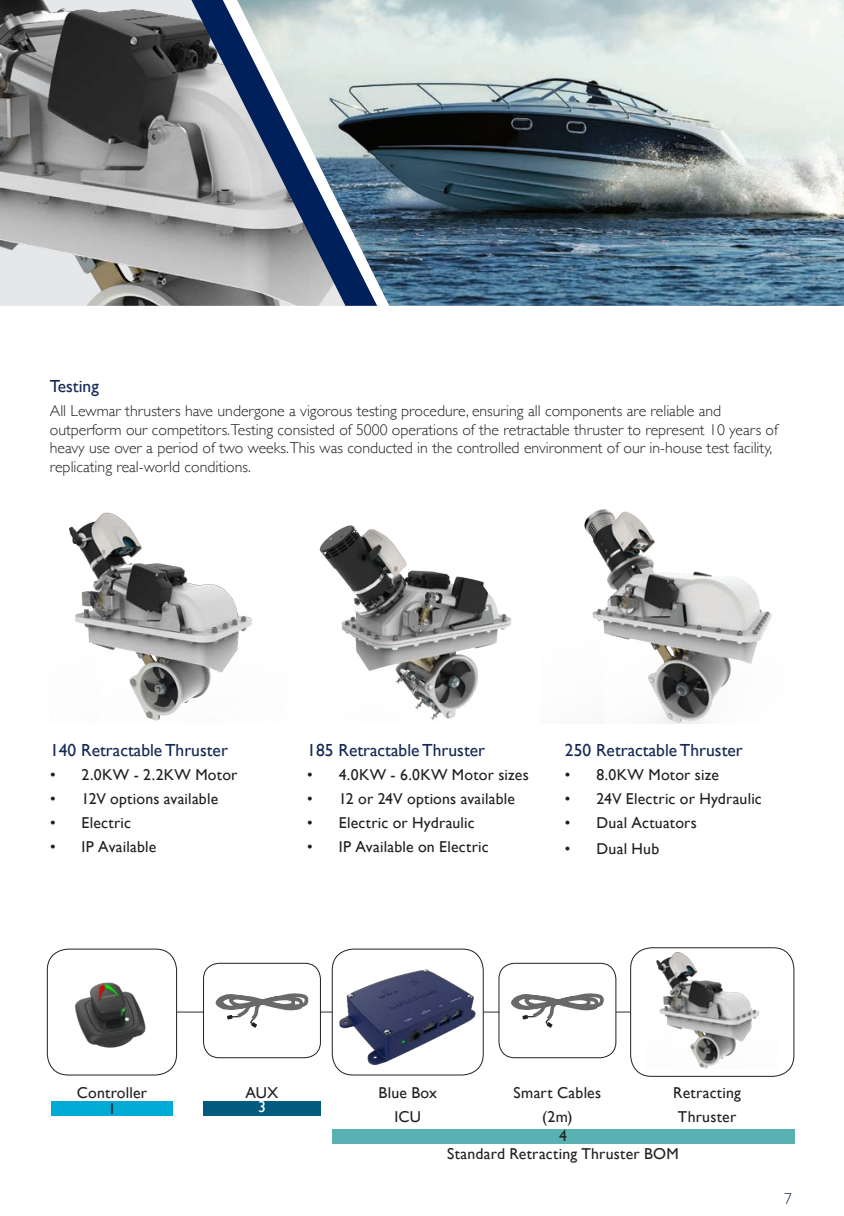
<style>
.page{position:relative;width:844px;height:1216px;background:#fff}
.page>*{position:absolute;margin:0;border:0;box-sizing:border-box;transform-origin:0 0}
.Top_Page{font:17.5px "Gill Sans";color:#142851}
.t1{font:300 15.75px/18.9px "Gill Sans";color:#231f20}
.Key_Features{font:15.75px "Gill Sans";letter-spacing:.015em;color:#231f20}
.t2{font:300 15.75px "Gill Sans";color:#172b52}
.Key_Features-2{font:15.75px "Gill Sans";color:#fff}
</style>
<div class="page">
<img style="left:377px;top:0;width:466px;height:306px">
<img style="left:0;top:0;width:191px;height:306px">
<svg style="left:191px;top:0;width:186px;height:306px;background:#95a0ab"></svg>
<img style="left:584px;top:509px;width:188px;height:214px">
<img style="left:319px;top:525px;width:193px;height:196px">
<img style="left:69px;top:512px;width:183px;height:209px">
<div style="left:332px;top:1128px;width:462px;height:15px;background:#59b2b1"></div>
<div style="left:630px;top:947px;width:164px;height:129px;border:1px solid #231f20;border-radius:21px"></div>
<img style="left:330px;top:963px;width:156px;height:107px">
<svg style="left:511px;top:993px;width:93px;height:34px"></svg>
<div style="left:498px;top:962px;width:118px;height:96px;border:1px solid #231f20;border-radius:16px"></div>
<svg style="left:616px;top:1011px;width:14px;height:1px"></svg>
<div style="left:332px;top:948px;width:151px;height:127px;border:1px solid #231f20;border-radius:21px"></div>
<svg style="left:483px;top:1011px;width:16px;height:1px"></svg>
<img style="left:47px;top:950px;width:130px;height:122px">
<div style="left:47px;top:948px;width:130px;height:127px;border:1px solid #231f20;border-radius:21px"></div>
<svg style="left:177px;top:1011px;width:26px;height:1px"></svg>
<svg style="left:215px;top:993px;width:94px;height:34px"></svg>
<div style="left:203px;top:962px;width:118px;height:96px;border:1px solid #231f20;border-radius:16px"></div>
<svg style="left:320px;top:1011px;width:12px;height:1px"></svg>
<div style="left:203px;top:1101px;width:117px;height:15px;background:#005b7f"></div>
<div style="left:51px;top:1101px;width:121px;height:15px;background:#00acd5"></div>
<img style="left:656px;top:952px;width:104px;height:117px">
<p class="Top_Page" style="left:50px;top:375px;width:50px">Testing</p>
<p class="t1" style="left:50px;top:400px;width:729px">All Lewmar thrusters have undergone a vigorous testing procedure, ensuring all components are reliable and outperform our competitors.Testing consisted of 5000 operations of the retractable thruster to represent 10 years of heavy use over a period of two weeks.This was conducted in the controlled environment of our in-house test facility, replicating real-world conditions.</p>
<p class="Top_Page" style="left:50px;top:740px;width:179px">140 Retractable Thruster</p>
<p class="Key_Features" style="left:50px;top:765px;width:189px">• 2.0KW - 2.2KW Motor</p>
<p class="Key_Features" style="left:50px;top:789px;width:170px">• 12V options available</p>
<p class="Key_Features" style="left:50px;top:813px;width:83px">• Electric</p>
<p class="Key_Features" style="left:50px;top:837px;width:108px">• IP Available</p>
<p class="Top_Page" style="left:307px;top:740px;width:179px">185 Retractable Thruster</p>
<p class="Key_Features" style="left:307px;top:765px;width:223px">• 4.0KW - 6.0KW Motor sizes</p>
<p class="Key_Features" style="left:307px;top:789px;width:209px">• 12 or 24V options available</p>
<p class="Key_Features" style="left:307px;top:813px;width:169px">• Electric or Hydraulic</p>
<p class="Key_Features" style="left:307px;top:837px;width:183px">• IP Available on Electric</p>
<p class="Top_Page" style="left:564px;top:740px;width:179px">250 Retractable Thruster</p>
<p class="Key_Features" style="left:564px;top:765px;width:155px">• 8.0KW Motor size</p>
<p class="Key_Features" style="left:564px;top:789px;width:198px">• 24V Electric or Hydraulic</p>
<p class="Key_Features" style="left:564px;top:813px;width:133px">• Dual Actuators</p>
<p class="Key_Features" style="left:564px;top:839px;width:96px">• Dual Hub</p>
<p class="Key_Features" style="left:77px;top:1083px;width:72px">Controller</p>
<p class="Key_Features" style="left:245px;top:1083px;width:34px">AUX</p>
<p class="Key_Features" style="left:108px;top:1099px;width:9px">1</p>
<p class="Key_Features-2" style="left:258px;top:1097px;width:9px">3</p>
<p class="Key_Features" style="left:378px;top:1083px;width:60px">Blue Box</p>
<p class="Key_Features" style="left:394px;top:1107px;width:28px">ICU</p>
<p class="Key_Features" style="left:513px;top:1083px;width:89px">Smart Cables</p>
<p class="Key_Features" style="left:542px;top:1107px;width:32px">(2m)</p>
<p class="Key_Features" style="left:559px;top:1126px;width:9px">4</p>
<p class="Key_Features" style="left:673px;top:1083px;width:69px">Retracting</p>
<p class="Key_Features" style="left:677px;top:1107px;width:60px">Thruster</p>
<p class="Key_Features" style="left:447px;top:1144px;width:233px">Standard Retracting Thruster BOM</p>
<p class="t2" style="left:784px;top:1186px;width:9px">7</p>
</div>
